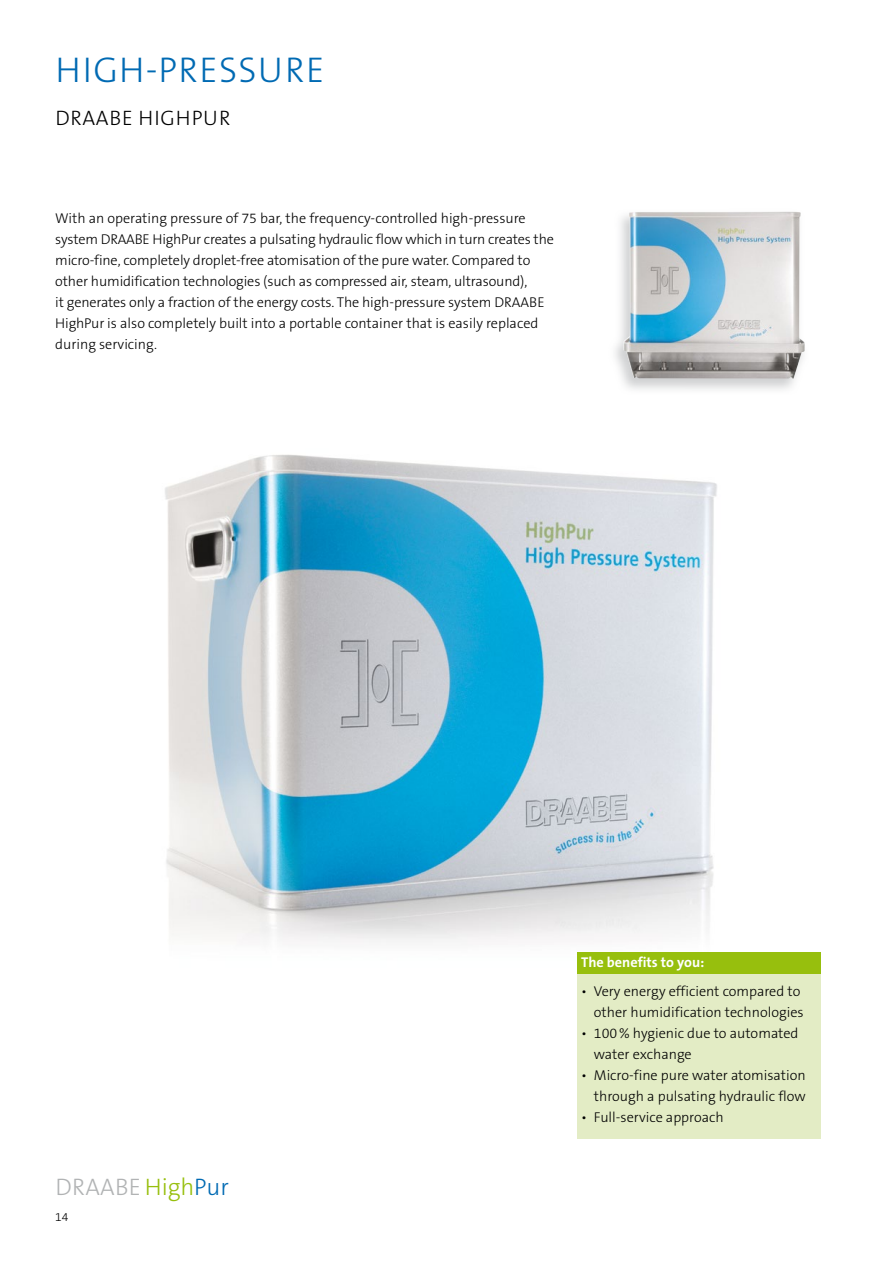
<style>
.page{position:relative;width:893px;height:1263px;background:#fff}
.page>*{position:absolute;margin:0;border:0;box-sizing:border-box;transform-origin:0 0}
.t1{font:300 36px "The Sans B W3";letter-spacing:.035em;color:#006ab3}
.t2{font:300 24px "The Sans B W3";letter-spacing:-.005em;color:#b1b3b4}
.t3{font:300 21px "The Sans B W3";letter-spacing:.035em;color:#000}
.t4{font:300 14.25px/21px "The Sans B W3";letter-spacing:-.01em;color:#000}
.t5{font:700 14.25px "The Sans B W7";color:#fff}
.t6{font:300 12px "The Sans B W3";color:#000}
.s1{color:#97bf0d}
.s2{color:#006ab3}
</style>
<div class="page">
<img style="left:165px;top:454px;width:552px;height:488px">
<div style="left:577px;top:952px;width:244px;height:187px;background:#e3ecc5"></div>
<div style="left:577px;top:952px;width:244px;height:22px;background:#97bf0d"></div>
<img style="left:623px;top:212px;width:182px;height:167px">
<h1 class="t1" style="left:56px;top:47px;width:271px">HIGH-PRESSURE</h1>
<h3 class="t3" style="left:55px;top:105px;width:177px">DRAABE HIGHPUR</h3>
<p class="t4" style="left:55px;top:208px;width:500px">With an operating pressure of 75 bar, the frequency-controlled high-pressure system DRAABE HighPur creates a pulsating hydraulic flow which in turn creates the micro-fine, completely droplet-free atomisation of the pure water. Compared to other humidification technologies (such as compressed air, steam, ultrasound),<br>it generates only a fraction of the energy costs. The high-pressure system DRAABE HighPur is also completely built into a portable container that is easily replaced during servicing.</p>
<h2 class="t2" style="left:55px;top:1171px;width:175px">DRAABE <span class="s1">High</span><span class="s2">Pur</span></h2>
<p class="t6" style="left:55px;top:1209px;width:15px">14</p>
<p class="t5" style="left:581px;top:953px;width:125px">The benefits to you:</p>
<p class="t4" style="left:581px;top:981px;width:224px;text-align:right">• Very energy efficient compared to other humidification technologies</p>
<p class="t4" style="left:594px;top:1023px;width:206px;text-indent:-13px">• 100 % hygienic due to automated water exchange</p>
<p class="t4" style="left:581px;top:1065px;width:226px;text-align:right">• Micro-fine pure water atomisation through a pulsating hydraulic flow</p>
<p class="t4" style="left:581px;top:1107px;width:144px">• Full-service approach</p>
</div>
